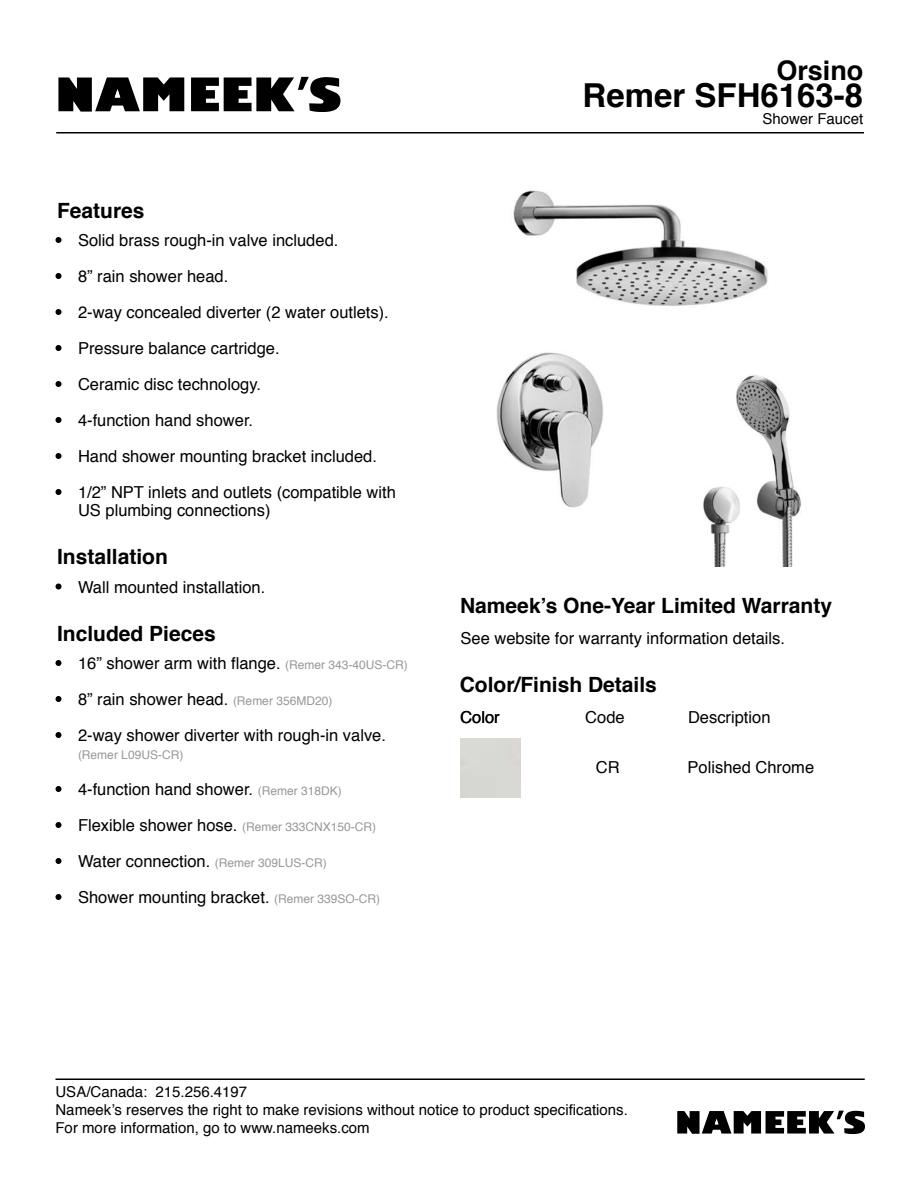
<style>
.page{position:relative;width:918px;height:1188px;background:#fff}
.page>*{position:absolute;margin:0;border:0;box-sizing:border-box;transform-origin:0 0}
.t1{font:700 33px "Helvetica";color:#000}
.t2{font:700 27px "Helvetica";color:#000}
.t3{font:700 21px "Helvetica";color:#000}
.t4{font:16.5px/36px "Helvetica";color:#000}
.t5{font:15px/18px "Helvetica";color:#000}
.t6{font:12px "Helvetica";color:#989898}
.s1{font-size:12px;color:#989898}
</style>
<div class="page">
<hr style="left:56px;top:1078px;width:809px;height:2px;background:#000">
<img style="left:496px;top:190px;width:305px;height:377px">
<svg style="left:56px;top:237px;width:6px;height:6px"></svg>
<svg style="left:56px;top:273px;width:6px;height:6px"></svg>
<svg style="left:56px;top:309px;width:6px;height:6px"></svg>
<svg style="left:56px;top:345px;width:6px;height:6px"></svg>
<svg style="left:56px;top:381px;width:6px;height:6px"></svg>
<svg style="left:56px;top:417px;width:6px;height:6px"></svg>
<svg style="left:56px;top:453px;width:6px;height:6px"></svg>
<svg style="left:56px;top:489px;width:6px;height:6px"></svg>
<svg style="left:56px;top:660px;width:6px;height:6px"></svg>
<svg style="left:56px;top:696px;width:6px;height:6px"></svg>
<svg style="left:56px;top:732px;width:6px;height:6px"></svg>
<svg style="left:56px;top:786px;width:6px;height:6px"></svg>
<svg style="left:56px;top:822px;width:6px;height:6px"></svg>
<svg style="left:56px;top:858px;width:6px;height:6px"></svg>
<svg style="left:56px;top:894px;width:6px;height:6px"></svg>
<svg style="left:56px;top:584px;width:6px;height:6px"></svg>
<svg style="left:58px;top:77px;width:283px;height:35px"></svg>
<hr style="left:56px;top:132px;width:808px;height:2px;background:#000">
<svg style="left:677px;top:1111px;width:188px;height:23px"></svg>
<h2 class="t2" style="left:776px;top:49px;width:89px">Orsino</h2>
<h1 class="t1" style="left:583px;top:69px;width:282px">Remer SFH6163-8</h1>
<p class="t3" style="left:57px;top:193px;width:89px">Features</p>
<p class="t4" style="left:78px;top:223px;width:319px">Solid brass rough-in valve included.<br>8” rain shower head.<br>2-way concealed diverter (2 water outlets).<br>Pressure balance cartridge.<br>Ceramic disc technology.<br>4-function hand shower.<br>Hand shower mounting bracket included.<br>1/2” NPT inlets and outlets (compatible with</p>
<p class="t4" style="left:78px;top:493px;width:194px">US plumbing connections)</p>
<p class="t3" style="left:57px;top:540px;width:112px">Installation</p>
<p class="t4" style="left:78px;top:569px;width:189px">Wall mounted installation.</p>
<p class="t3" style="left:57px;top:616px;width:160px">Included Pieces</p>
<p class="t4" style="left:78px;top:646px;width:331px">16” shower arm with flange. <span class="s1">(Remer 343-40US-CR)<br></span>8” rain shower head. <span class="s1">(Remer 356MD20)<br></span>2-way shower diverter with rough-in valve.</p>
<p class="t6" style="left:78px;top:746px;width:107px">(Remer L09US-CR)</p>
<p class="t4" style="left:78px;top:772px;width:304px">4-function hand shower. <span class="s1">(Remer 318DK)<br></span>Flexible shower hose. <span class="s1">(Remer 333CNX150-CR)<br></span>Water connection. <span class="s1">(Remer 309LUS-CR)<br></span>Shower mounting bracket. <span class="s1">(Remer 339SO-CR)</span></p>
<p class="t5" style="left:762px;top:110px;width:102px">Shower Faucet</p>
<p class="t3" style="left:460px;top:589px;width:373px">Nameek’s One-Year Limited Warranty</p>
<p class="t4" style="left:460px;top:621px;width:326px">See website for warranty information details.</p>
<p class="t3" style="left:460px;top:668px;width:199px">Color/Finish Details</p>
<p class="t4" style="left:688px;top:699px;width:84px">Description</p>
<p class="t4" style="left:688px;top:750px;width:128px">Polished Chrome</p>
<p class="t4" style="left:460px;top:700px;width:41px">Color</p>
<p class="t4" style="left:585px;top:700px;width:41px">Code</p>
<p class="t4" style="left:596px;top:750px;width:25px">CR</p>
<p class="t5" style="left:56px;top:1083px;width:574px">USA/Canada: 215.256.4197<br>Nameek’s reserves the right to make revisions without notice to product specifications.<br>For more information, go to www.nameeks.com</p>
</div>
